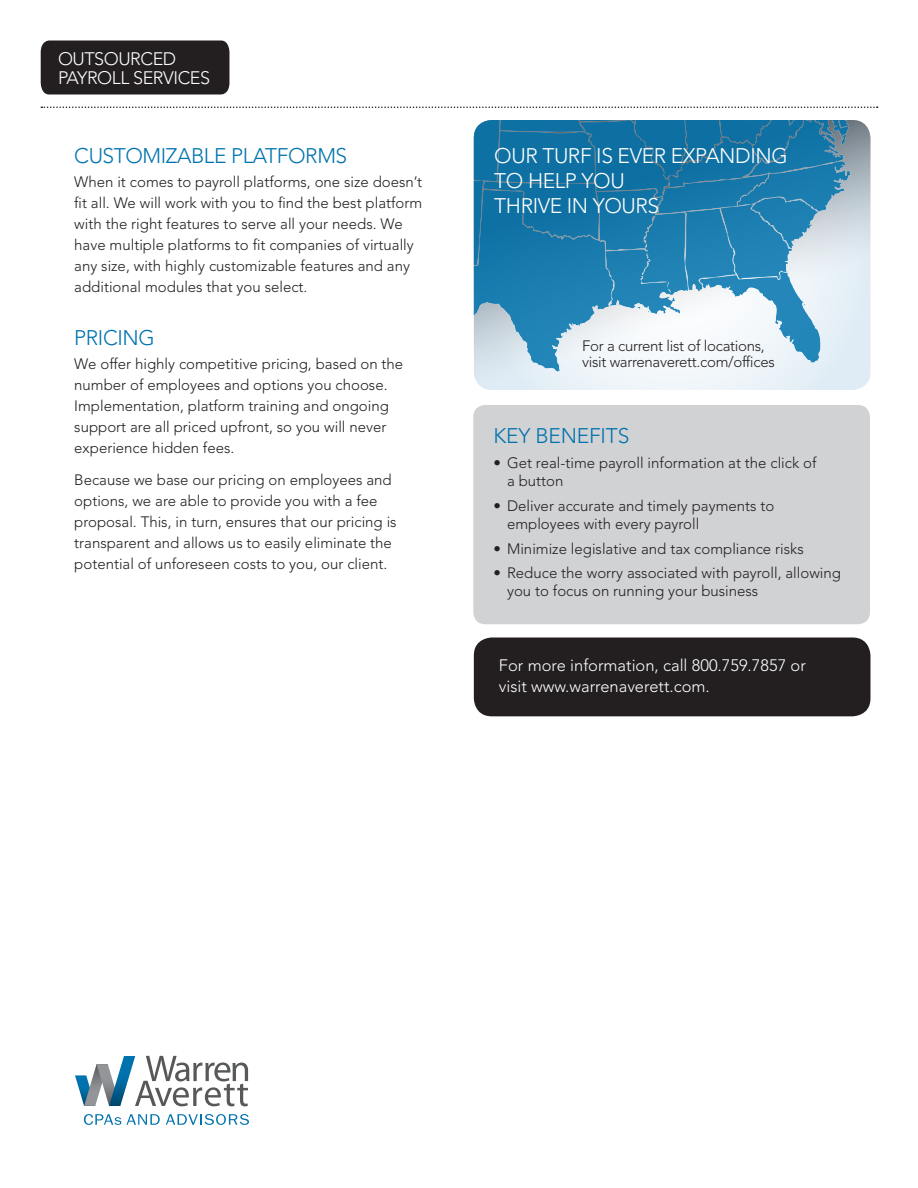
<style>
.page{position:relative;width:918px;height:1188px;background:#fff}
.page>*{position:absolute;margin:0;border:0;box-sizing:border-box;transform-origin:0 0}
.t1{font:300 21px/25.2px "Avenir LT Std";letter-spacing:-.02em;color:#fff}
.t2{font:300 21px "Avenir LT Std";letter-spacing:-.02em;color:#0073ae}
.t3{font:300 18px/18.6px "Avenir LT Std";letter-spacing:-.025em;color:#fff}
.t4{font:300 16.5px/21px "Avenir LT Std";color:#fff}
.t5{font:300 15px/21px "Avenir LT Std";color:#231f20}
.t6{font:300 15px/16.5px "Avenir LT Std";letter-spacing:-.02em;color:#231f20}
</style>
<div class="page">
<div style="left:473px;top:405px;width:397px;height:219px;background:#d1d2d4;border-radius:12px"></div>
<div style="left:41px;top:40px;width:188px;height:54px;background:#231f20"></div>
<svg style="left:41px;top:106px;width:837px;height:2px"></svg>
<div style="left:474px;top:638px;width:396px;height:78px;background:#231f20;border-radius:18px"></div>
<svg style="left:84px;top:1114px;width:37px;height:11px"></svg>
<svg style="left:127px;top:1114px;width:33px;height:11px"></svg>
<svg style="left:166px;top:1114px;width:83px;height:11px"></svg>
<svg style="left:75px;top:1056px;width:173px;height:50px"></svg>
<svg style="left:109px;top:1056px;width:26px;height:50px"></svg>
<img style="left:474px;top:120px;width:396px;height:270px">
<p class="t3" style="left:58px;top:50px;width:154px">OUTSOURCED<br>PAYROLL SERVICES</p>
<h1 class="t2" style="left:74px;top:143px;width:274px">CUSTOMIZABLE PLATFORMS</h1>
<p class="t5" style="left:74px;top:172px;width:350px">When it comes to payroll platforms, one size doesn’t fit all. We will work with you to find the best platform with the right features to serve all your needs. We have multiple platforms to fit companies of virtually any size, with highly customizable features and any additional modules that you select.</p>
<h1 class="t2" style="left:74px;top:325px;width:82px">PRICING</h1>
<p class="t5" style="left:74px;top:353px;width:331px">We offer highly competitive pricing, based on the number of employees and options you choose.<br>Implementation, platform training and ongoing support are all priced upfront, so you will never experience hidden fees.</p>
<p class="t5" style="left:74px;top:469px;width:324px">Because we base our pricing on employees and options, we are able to provide you with a fee proposal. This, in turn, ensures that our pricing is transparent and allows us to easily eliminate the potential of unforeseen costs to you, our client.</p>
<h1 class="t1" style="left:494px;top:143px;width:295px">OUR TURF IS EVER EXPANDING<br>TO HELP YOU<br>THRIVE IN YOURS</h1>
<p class="t6" style="left:582px;top:337px;width:194px">For a current list of locations, visit warrenaverett.com/offices</p>
<h1 class="t2" style="left:494px;top:424px;width:137px">KEY BENEFITS</h1>
<p class="t5" style="left:507px;top:454px;width:311px;line-height:18px;text-indent:-14px">• Get real-time payroll information at the click of a button</p>
<p class="t5" style="left:507px;top:497px;width:269px;line-height:18px;text-indent:-14px">• Deliver accurate and timely payments to employees with every payroll</p>
<p class="t5" style="left:494px;top:538px;width:312px">• Minimize legislative and tax compliance risks</p>
<p class="t5" style="left:507px;top:564px;width:336px;line-height:18px;text-indent:-14px">• Reduce the worry associated with payroll, allowing you to focus on running your business</p>
<p class="t4" style="left:499px;top:655px;width:308px">For more information, call 800.759.7857 or visit www.warrenaverett.com.</p>
</div>
